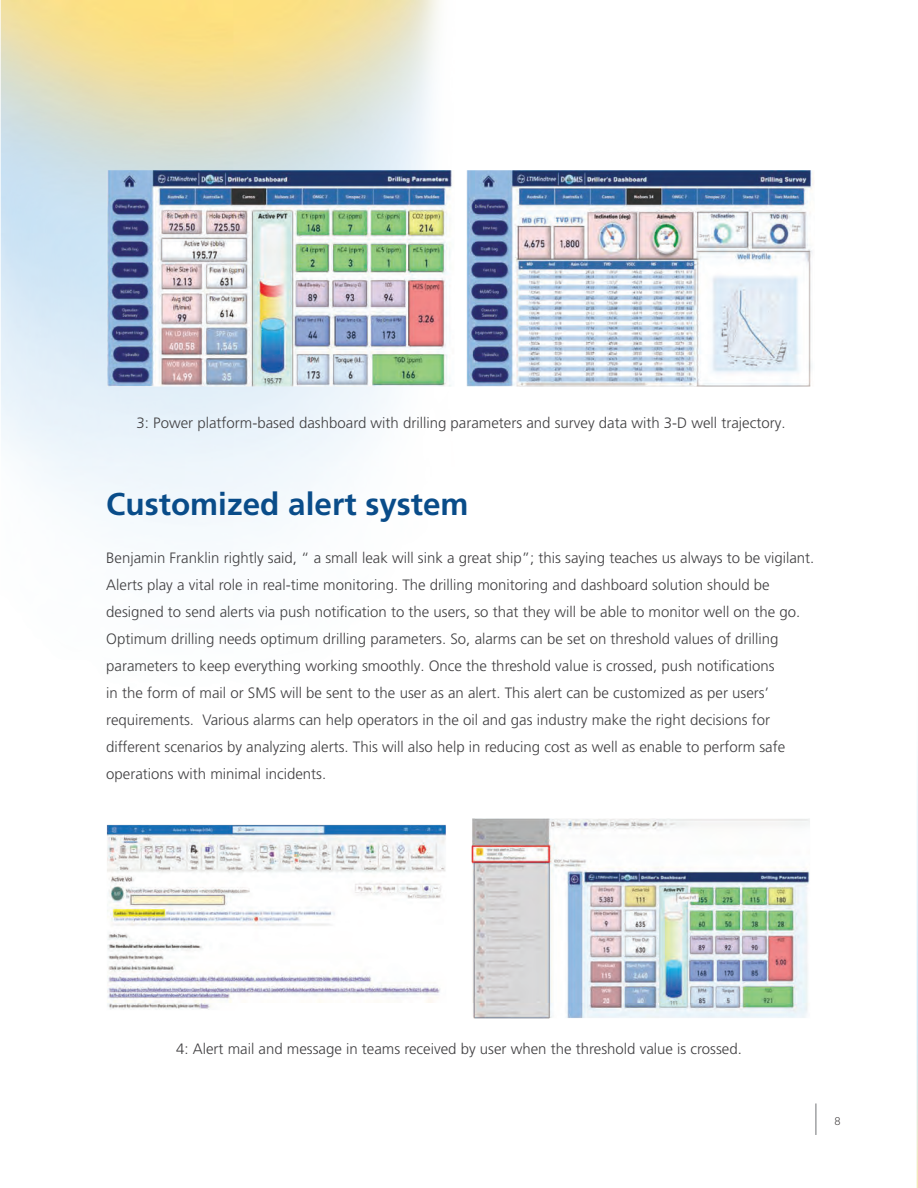
<style>
.page{position:relative;width:918px;height:1188px;background:#fff}
.page>*{position:absolute;margin:0;border:0;box-sizing:border-box;transform-origin:0 0}
.t1{font:700 31.5px "Frutiger LT Pro";color:#094c89}
.t2{font:300 15px/27px "Frutiger LT Pro";color:#414042}
.t3{font:300 10.5px "Bw Modelica";color:#231f20}
</style>
<div class="page">
<hr style="left:815px;top:1103px;width:1px;height:32px;background:#808285">
<img style="left:916px;top:762px;width:2px;height:426px">
<img style="left:106px;top:170px;width:708px;height:219px">
<img style="left:106px;top:819px;width:704px;height:200px">
<p class="t2" style="left:137px;top:409px;width:650px">3: Power platform-based dashboard with drilling parameters and survey data with 3-D well trajectory.</p>
<h1 class="t1" style="left:106px;top:486px;width:364px">Customized alert system</h1>
<p class="t2" style="left:106px;top:545px;width:710px">Benjamin Franklin rightly said, “ a small leak will sink a great ship”; this saying teaches us always to be vigilant.<br>Alerts play a vital role in real-time monitoring. The drilling monitoring and dashboard solution should be designed to send alerts via push notification to the users, so that they will be able to monitor well on the go.<br>Optimum drilling needs optimum drilling parameters. So, alarms can be set on threshold values of drilling parameters to keep everything working smoothly. Once the threshold value is crossed, push notifications<br>in the form of mail or SMS will be sent to the user as an alert. This alert can be customized as per users’ requirements. Various alarms can help operators in the oil and gas industry make the right decisions for different scenarios by analyzing alerts. This will also help in reducing cost as well as enable to perform safe operations with minimal incidents.</p>
<p class="t2" style="left:176px;top:1036px;width:567px">4: Alert mail and message in teams received by user when the threshold value is crossed.</p>
<p class="t3" style="left:834px;top:1114px;width:8px">8</p>
</div>
